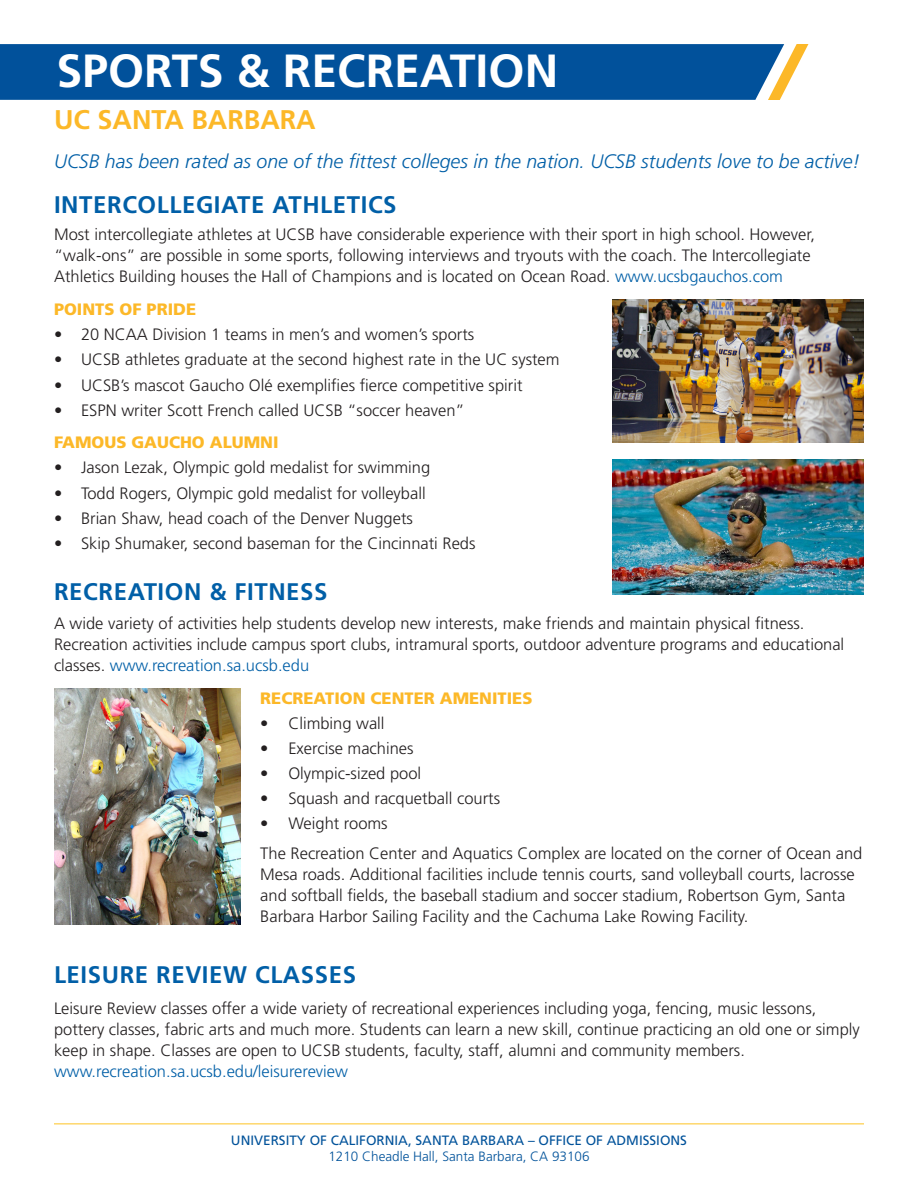
<style>
.page{position:relative;width:918px;height:1188px;background:#fff}
.page>*{position:absolute;margin:0;border:0;box-sizing:border-box;transform-origin:0 0}
.t1{font:700 46.5px "Frutiger";color:#fff}
.t2{font:700 27px "Frutiger";color:#fcb828}
.subhead{font:700 24px "Frutiger";letter-spacing:.025em;color:#015fa7}
.description{font:700 24px "Frutiger";letter-spacing:.025em;color:#015fa7}
.intro{font:italic 300 19.5px "Frutiger";color:#015fa7}
.description-2{font:300 16.5px/21px "Frutiger";color:#231f20}
.description-3{font:900 16.5px "Frutiger";color:#fcb828}
.ucsb_address{font:13.5px "Frutiger";color:#01529a}
.ucsb_address-2{font:300 13.5px "Frutiger";color:#01529a}
.s1{color:#015fa7}
</style>
<div class="page">
<hr style="left:54px;top:1124px;width:810px;height:1px;background:#fec422">
<div style="left:0;top:44px;width:752px;height:56px;background:#01519b"></div>
<svg style="left:752px;top:44px;width:57px;height:56px"></svg>
<img style="left:612px;top:459px;width:252px;height:135px">
<img style="left:612px;top:300px;width:252px;height:143px">
<img style="left:54px;top:688px;width:186px;height:237px">
<p class="t1" style="left:56px;top:44px;width:503px">SPORTS &amp; RECREATION</p>
<p class="t2" style="left:54px;top:104px;width:263px">UC SANTA BARBARA</p>
<p class="intro" style="left:54px;top:150px;width:808px">UCSB has been rated as one of the fittest colleges in the nation. UCSB students love to be active!</p>
<p class="subhead" style="left:54px;top:191px;width:344px">INTERCOLLEGIATE ATHLETICS</p>
<p class="description-2" style="left:54px;top:225px;width:762px">Most intercollegiate athletes at UCSB have considerable experience with their sport in high school. However, “walk-ons” are possible in some sports, following interviews and tryouts with the coach. The Intercollegiate<br>Athletics Building houses the Hall of Champions and is located on Ocean Road. <span class="s1">www.ucsbgauchos.com</span></p>
<p class="description-3" style="left:54px;top:299px;width:144px">POINTS OF PRIDE</p>
<p class="description-2" style="left:54px;top:324px;width:422px">• 20 NCAA Division 1 teams in men’s and women’s sports</p>
<p class="description-2" style="left:54px;top:349px;width:507px">• UCSB athletes graduate at the second highest rate in the UC system</p>
<p class="description-2" style="left:54px;top:375px;width:470px">• UCSB’s mascot Gaucho Olé exemplifies fierce competitive spirit</p>
<p class="description-2" style="left:54px;top:400px;width:412px">• ESPN writer Scott French called UCSB “soccer heaven”</p>
<p class="description-3" style="left:54px;top:433px;width:226px">FAMOUS GAUCHO ALUMNI</p>
<p class="description-2" style="left:54px;top:457px;width:378px">• Jason Lezak, Olympic gold medalist for swimming</p>
<p class="description-2" style="left:54px;top:483px;width:373px">• Todd Rogers, Olympic gold medalist for volleyball</p>
<p class="description-2" style="left:54px;top:508px;width:360px">• Brian Shaw, head coach of the Denver Nuggets</p>
<p class="description-2" style="left:54px;top:533px;width:423px">• Skip Shumaker, second baseman for the Cincinnati Reds</p>
<p class="description" style="left:54px;top:577px;width:275px">RECREATION &amp; FITNESS</p>
<p class="description-2" style="left:54px;top:613px;width:792px">A wide variety of activities help students develop new interests, make friends and maintain physical fitness.<br>Recreation activities include campus sport clubs, intramural sports, outdoor adventure programs and educational classes. <span class="s1">www.recreation.sa.ucsb.edu</span></p>
<p class="description-3" style="left:260px;top:688px;width:274px">RECREATION CENTER AMENITIES</p>
<p class="description-2" style="left:260px;top:713px;width:126px">• Climbing wall</p>
<p class="description-2" style="left:260px;top:738px;width:155px">• Exercise machines</p>
<p class="description-2" style="left:260px;top:763px;width:162px">• Olympic-sized pool</p>
<p class="description-2" style="left:260px;top:788px;width:241px">• Squash and racquetball courts</p>
<p class="description-2" style="left:260px;top:814px;width:129px">• Weight rooms</p>
<p class="description-2" style="left:260px;top:843px;width:604px">The Recreation Center and Aquatics Complex are located on the corner of Ocean and Mesa roads. Additional facilities include tennis courts, sand volleyball courts, lacrosse and softball fields, the baseball stadium and soccer stadium, Robertson Gym, Santa Barbara Harbor Sailing Facility and the Cachuma Lake Rowing Facility.</p>
<p class="subhead" style="left:54px;top:961px;width:304px">LEISURE REVIEW CLASSES</p>
<p class="description-2" style="left:54px;top:999px;width:807px">Leisure Review classes offer a wide variety of recreational experiences including yoga, fencing, music lessons, pottery classes, fabric arts and much more. Students can learn a new skill, continue practicing an old one or simply keep in shape. Classes are open to UCSB students, faculty, staff, alumni and community members. <span class="s1">www.recreation.sa.ucsb.edu/leisurereview</span></p>
<p class="ucsb_address" style="left:231px;top:1132px;width:458px">UNIVERSITY OF CALIFORNIA, SANTA BARBARA – OFFICE OF ADMISSIONS</p>
<p class="ucsb_address-2" style="left:328px;top:1149px;width:263px">1210 Cheadle Hall, Santa Barbara, CA 93106</p>
</div>
